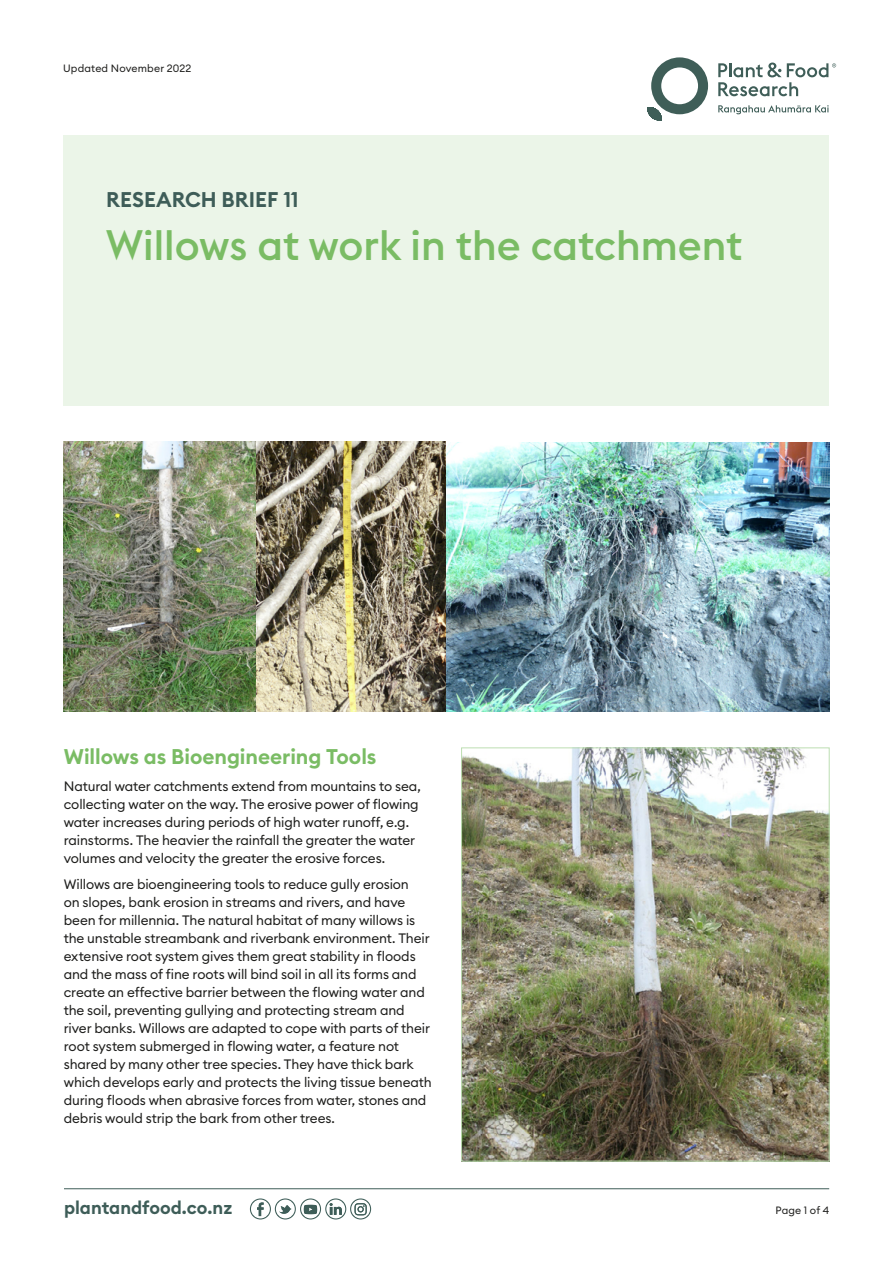
<style>
.page{position:relative;width:893px;height:1263px;background:#fff}
.page>*{position:absolute;margin:0;border:0;box-sizing:border-box;transform-origin:0 0}
.Heading_green{font:500 42px "Euclid Flex";color:#7abc64}
.Subhead_green{font:600 21px "Euclid Circular B";letter-spacing:-.005em;color:#7abc64}
.t1{font:600 21px "Euclid Circular B";color:#3e5d58}
.t2{font:600 18px "Euclid Circular B";color:#3e5d58}
.Body{font:13.5px/18px "Euclid Circular B";letter-spacing:-.01em;color:#1d1d1b}
.t3{font:10.5px "Euclid Circular B";letter-spacing:.015em;color:#1d1d1b}
</style>
<div class="page">
<div style="left:64px;top:136px;width:765px;height:270px;background:#ebf5e8"></div>
<svg style="left:647px;top:57px;width:61px;height:64px"></svg>
<svg style="left:718px;top:105px;width:111px;height:9px"></svg>
<svg style="left:718px;top:63px;width:118px;height:33px"></svg>
<hr style="left:64px;top:1188px;width:765px;height:1px;background:#3e5d58">
<svg style="left:250px;top:1198px;width:121px;height:21px"></svg>
<img style="left:446px;top:442px;width:383px;height:269px">
<img style="left:463px;top:750px;width:364px;height:409px">
<div style="left:461px;top:748px;width:368px;height:413px;border:1px solid #bddeb2"></div>
<img style="left:64px;top:442px;width:192px;height:270px">
<img style="left:256px;top:442px;width:190px;height:270px">
<p class="t3" style="left:63px;top:62px;width:130px">Updated November 2022</p>
<h2 class="t1" style="left:106px;top:186px;width:194px">RESEARCH BRIEF 11</h2>
<p class="Heading_green" style="left:106px;top:221px;width:638px">Willows at work in the catchment</p>
<p class="Subhead_green" style="left:64px;top:743px;width:314px">Willows as Bioengineering Tools</p>
<p class="Body" style="left:64px;top:776px;width:358px">Natural water catchments extend from mountains to sea, collecting water on the way. The erosive power of flowing water increases during periods of high water runoff, e.g. rainstorms. The heavier the rainfall the greater the water volumes and velocity the greater the erosive forces.</p>
<p class="Body" style="left:64px;top:875px;width:370px">Willows are bioengineering tools to reduce gully erosion<br>on slopes, bank erosion in streams and rivers, and have been for millennia. The natural habitat of many willows is the unstable streambank and riverbank environment. Their extensive root system gives them great stability in floods and the mass of fine roots will bind soil in all its forms and create an effective barrier between the flowing water and the soil, preventing gullying and protecting stream and river banks. Willows are adapted to cope with parts of their root system submerged in flowing water, a feature not shared by many other tree species. They have thick bark which develops early and protects the living tissue beneath during floods when abrasive forces from water, stones and debris would strip the bark from other trees.</p>
<h3 class="t2" style="left:64px;top:1196px;width:170px">plantandfood.co.nz</h3>
<p class="t3" style="left:775px;top:1203px;width:55px">Page 1 of 4</p>
</div>
